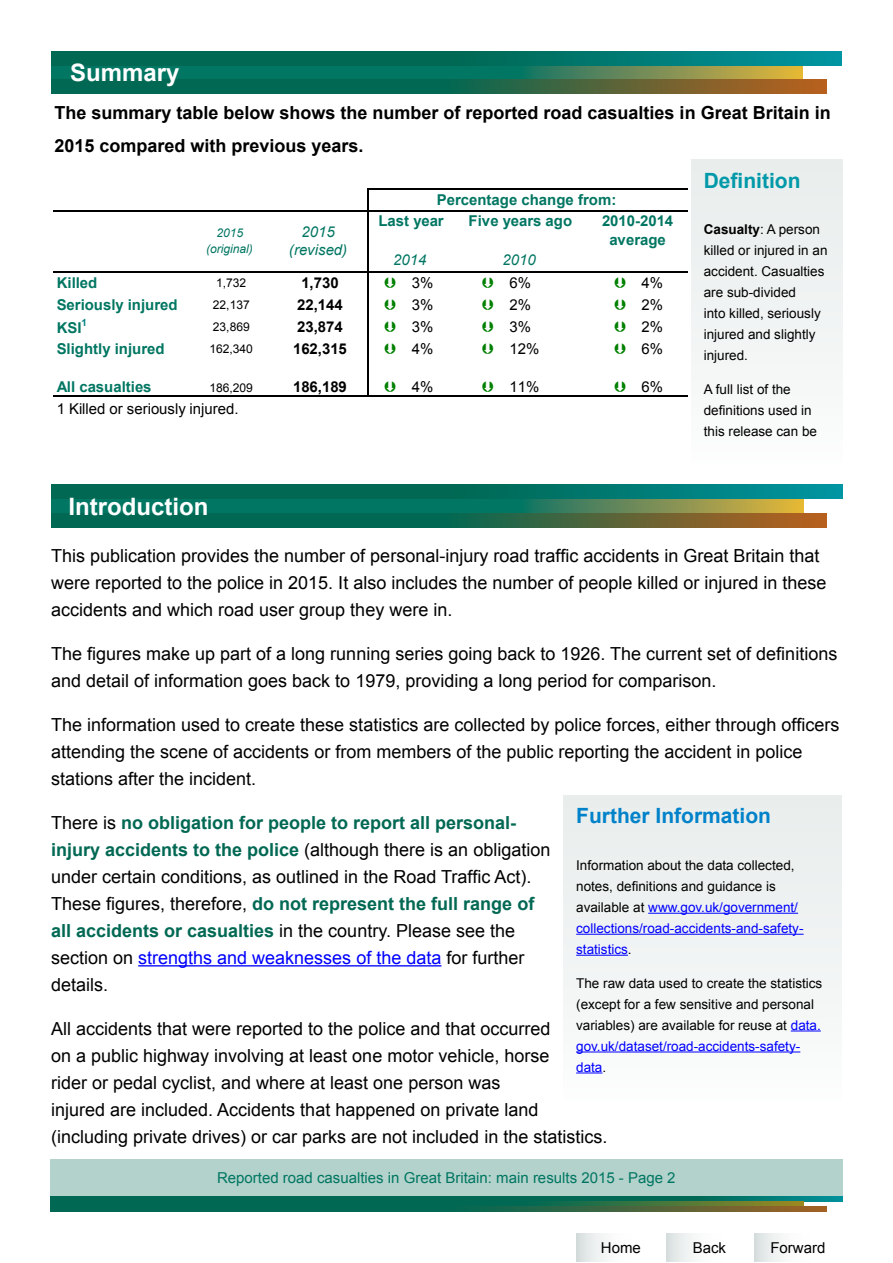
<style>
.page{position:relative;width:893px;height:1263px;background:#fff}
.page>*{position:absolute;margin:0;border:0;box-sizing:border-box;transform-origin:0 0}
.t1{font:700 24px "Arial";color:#fff}
.bold_intro_text{font:700 21px "Arial";color:#0082ca}
.bold_intro_text-2{font:700 21px "Arial";color:#0099a9}
.t2{font:18px/27px "Arial";color:#000}
.t3{font:700 18px/33px "Arial";color:#000}
.t4{font:700 15px/19.2px "Arial";color:#007662;text-align:center}
.t5{font:15px "Arial";color:#000}
.t6{font:15px "Arial";color:#007662}
.t7{font:700 15px "Arial";color:#000}
.t8{font:italic 15px/18.8px "Arial";color:#007662;text-align:center}
.t9{font:13.5px/21px "Arial";color:#000}
.t10{font:12px "Arial";letter-spacing:-.005em;color:#000}
.t11{font:italic 12px/15.5px "Arial";letter-spacing:-.005em;color:#007662;text-align:center}
.t12{font:700 9.9px "Arial";color:#008080}
.s1{font-weight:700}
.s2{font-weight:700;color:#006853}
.s3{color:#00f}
</style>
<div class="page">
<div style="left:691px;top:159px;width:151px;height:305px;background:#f1f4f3"></div>
<hr style="left:138px;top:965px;width:303px;height:1px;background:#00f">
<div style="left:563px;top:795px;width:279px;height:306px;background:#f0f3f3"></div>
<hr style="left:648px;top:913px;width:150px;height:1px;background:#00f">
<hr style="left:576px;top:934px;width:227px;height:1px;background:#00f">
<hr style="left:576px;top:955px;width:52px;height:1px;background:#00f">
<hr style="left:791px;top:1030px;width:30px;height:1px;background:#00f">
<hr style="left:576px;top:1051px;width:224px;height:1px;background:#00f">
<svg style="left:576px;top:1072px;width:26px;height:1px"></svg>
<div style="left:50px;top:1160px;width:792px;height:36px;background:#b3d2cb"></div>
<svg style="left:50px;top:1196px;width:792px;height:5px;background:#006b59"></svg>
<svg style="left:50px;top:1201px;width:753px;height:5px;background:#1b6d4a"></svg>
<svg style="left:50px;top:1206px;width:777px;height:6px;background:#256647"></svg>
<hr style="left:368px;top:189px;width:1px;height:208px;background:#000">
<hr style="left:369px;top:189px;width:319px;height:1px;background:#000">
<hr style="left:54px;top:210px;width:634px;height:2px;background:#000">
<hr style="left:54px;top:271px;width:634px;height:2px;background:#000">
<hr style="left:54px;top:396px;width:634px;height:1px;background:#000">
<svg style="left:51px;top:65px;width:752px;height:15px;background:#2c7d5b"></svg>
<svg style="left:51px;top:51px;width:791px;height:14px;background:#007265"></svg>
<svg style="left:51px;top:80px;width:775px;height:14px;background:#306544"></svg>
<svg style="left:51px;top:499px;width:752px;height:15px;background:#2f7e5b"></svg>
<svg style="left:51px;top:485px;width:791px;height:14px;background:#007265"></svg>
<svg style="left:51px;top:514px;width:776px;height:14px;background:#306544"></svg>
<div style="left:754px;top:1234px;width:88px;height:28px;background:linear-gradient(to right,#e5eaea,#fff)"></div>
<div style="left:665px;top:1234px;width:89px;height:28px;background:linear-gradient(to right,#e4eae9,#fff)"></div>
<div style="left:577px;top:1234px;width:88px;height:28px;background:linear-gradient(to right,#e5eae9,#fff)"></div>
<p class="t1" style="left:70px;top:57px;width:111px">Summary</p>
<p class="t3" style="left:54px;top:97px;width:778px">The summary table below shows the number of reported road casualties in Great Britain in<br>2015 compared with previous years.</p>
<p class="bold_intro_text-2" style="left:704px;top:166px;width:98px">Definition</p>
<p class="t9" style="left:704px;top:219px;width:125px"><span class="s1">Casualty</span>: A person killed or injured in an accident. Casualties are sub-divided<br>into killed, seriously injured and slightly injured.</p>
<p class="t9" style="left:704px;top:379px;width:115px">A full list of the definitions used in this release can be</p>
<p class="t4" style="left:437px;top:190px;width:181px">Percentage change from:</p>
<p class="t4" style="left:378px;top:212px;width:67px">Last year</p>
<p class="t4" style="left:469px;top:212px;width:105px">Five years ago</p>
<p class="t4" style="left:602px;top:212px;width:73px">2010-2014 average</p>
<p class="t8" style="left:393px;top:250px;width:35px">2014</p>
<p class="t8" style="left:503px;top:250px;width:35px">2010</p>
<p class="t11" style="left:206px;top:226px;width:48px">2015 (original)</p>
<p class="t8" style="left:289px;top:222px;width:60px">2015 (revised)</p>
<p class="t4" style="left:57px;top:274px;width:42px">Killed</p>
<p class="t10" style="left:216px;top:275px;width:32px">1,732</p>
<p class="t7" style="left:301px;top:273px;width:39px">1,730</p>
<p class="t5" style="left:412px;top:273px;width:23px">3%</p>
<p class="t5" style="left:509px;top:273px;width:23px">6%</p>
<p class="t5" style="left:642px;top:273px;width:23px">4%</p>
<p class="t4" style="left:57px;top:296px;width:122px">Seriously injured</p>
<p class="t10" style="left:213px;top:297px;width:38px">22,137</p>
<p class="t7" style="left:297px;top:295px;width:47px">22,144</p>
<p class="t5" style="left:412px;top:295px;width:23px">3%</p>
<p class="t5" style="left:509px;top:295px;width:23px">2%</p>
<p class="t5" style="left:642px;top:295px;width:23px">2%</p>
<p class="t4" style="left:57px;top:319px;width:26px">KSI</p>
<p class="t12" style="left:82px;top:316px;width:7px">1</p>
<p class="t10" style="left:213px;top:319px;width:38px">23,869</p>
<p class="t7" style="left:297px;top:317px;width:47px">23,874</p>
<p class="t5" style="left:412px;top:317px;width:23px">3%</p>
<p class="t5" style="left:509px;top:317px;width:23px">3%</p>
<p class="t5" style="left:642px;top:317px;width:23px">2%</p>
<p class="t4" style="left:57px;top:339px;width:109px">Slightly injured</p>
<p class="t10" style="left:210px;top:340px;width:45px">162,340</p>
<p class="t7" style="left:293px;top:338px;width:55px">162,315</p>
<p class="t5" style="left:412px;top:338px;width:23px">4%</p>
<p class="t5" style="left:509px;top:338px;width:31px">12%</p>
<p class="t5" style="left:642px;top:338px;width:23px">6%</p>
<p class="t4" style="left:57px;top:377px;width:96px">All casualties</p>
<p class="t10" style="left:210px;top:380px;width:45px">186,209</p>
<p class="t7" style="left:293px;top:377px;width:55px">186,189</p>
<p class="t5" style="left:412px;top:376px;width:23px">4%</p>
<p class="t5" style="left:509px;top:376px;width:31px">11%</p>
<p class="t5" style="left:642px;top:376px;width:23px">6%</p>
<p class="t5" style="left:57px;top:399px;width:183px">1 Killed or seriously injured.</p>
<p class="t1" style="left:69px;top:491px;width:141px">Introduction</p>
<p class="t2" style="left:51px;top:542px;width:777px">This publication provides the number of personal-injury road traffic accidents in Great Britain that were reported to the police in 2015. It also includes the number of people killed or injured in these accidents and which road user group they were in.</p>
<p class="t2" style="left:51px;top:640px;width:788px">The figures make up part of a long running series going back to 1926. The current set of definitions and detail of information goes back to 1979, providing a long period for comparison.</p>
<p class="t2" style="left:51px;top:711px;width:790px">The information used to create these statistics are collected by police forces, either through officers attending the scene of accidents or from members of the public reporting the accident in police stations after the incident.</p>
<p class="t2" style="left:51px;top:809px;width:501px">There is <span class="s2">no obligation for people to report all personal&shy;injury accidents to the police</span> (although there is an obligation under certain conditions, as outlined in the Road Traffic Act).<br>These figures, therefore, <span class="s2">do not represent the full range of all accidents or casualties</span> in the country. Please see the section on <span class="s3">strengths and weaknesses of the data</span> for further details.</p>
<p class="t2" style="left:51px;top:1015px;width:558px">All accidents that were reported to the police and that occurred<br>on a public highway involving at least one motor vehicle, horse<br>rider or pedal cyclist, and where at least one person was<br>injured are included. Accidents that happened on private land (including private drives) or car parks are not included in the statistics.</p>
<p class="bold_intro_text" style="left:576px;top:802px;width:196px">Further Information</p>
<p class="t9" style="left:576px;top:855px;width:229px">Information about the data collected, notes, definitions and guidance is available at <span class="s3">www.gov.uk/government/ collections/road-accidents-and-safety&shy;statistics</span>.</p>
<p class="t9" style="left:576px;top:972px;width:248px">The raw data used to create the statistics (except for a few sensitive and personal variables) are available for reuse at <span class="s3">data. gov.uk/dataset/road-accidents-safety&shy;data</span>.</p>
<p class="t6" style="left:217px;top:1168px;width:460px">Reported road casualties in Great Britain: main results 2015 - Page 2</p>
<p class="t5" style="left:601px;top:1238px;width:42px">Home</p>
<p class="t5" style="left:693px;top:1238px;width:35px">Back</p>
<p class="t5" style="left:770px;top:1238px;width:57px">Forward</p>
</div>
